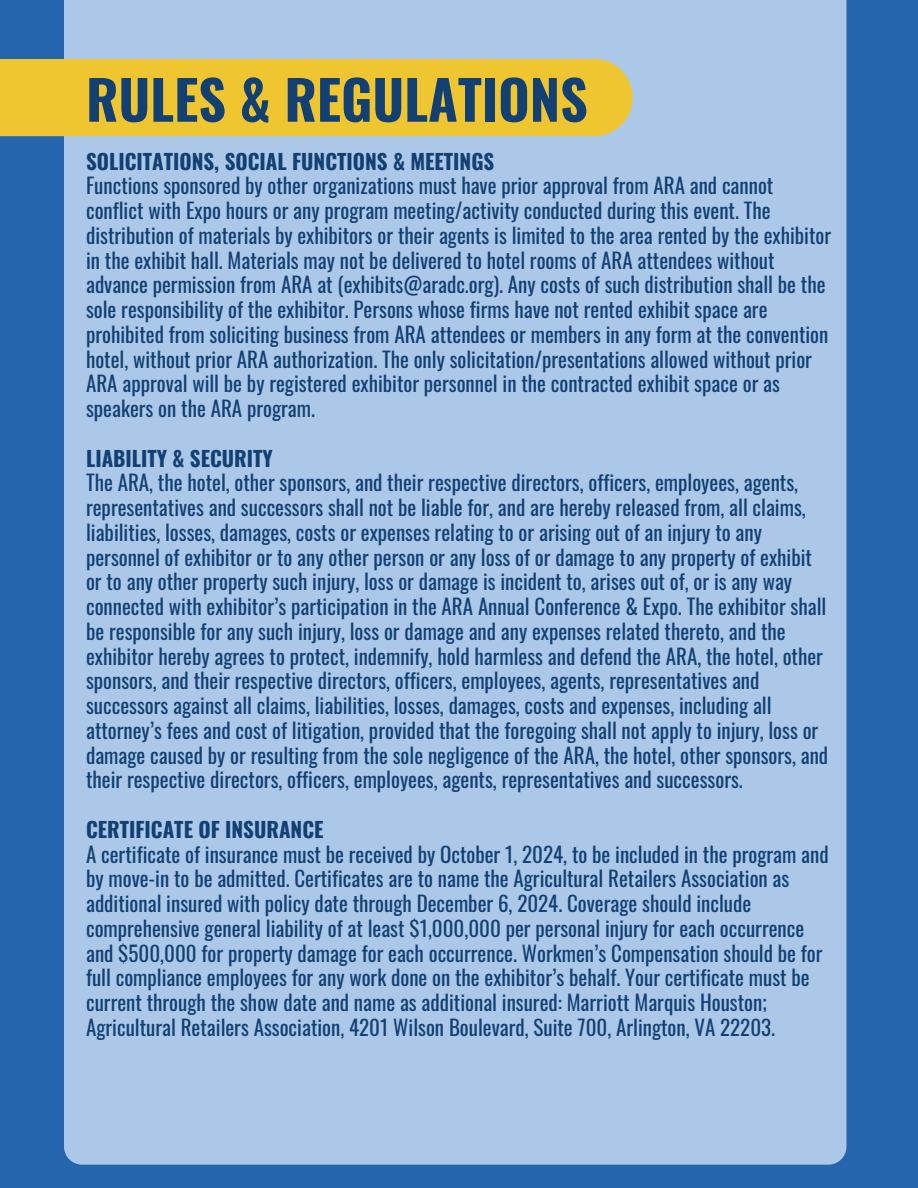
<style>
.page{position:relative;width:918px;height:1188px;background:#2565ae}
.page>*{position:absolute;margin:0;border:0;box-sizing:border-box;transform-origin:0 0}
.t1{font:700 54px "Oswald";color:#124072}
.t2{font:21px/24.8px "Oswald";color:#124072}
.t3{font:700 21px "Oswald";color:#124072}
</style>
<div class="page">
<div style="left:64px;top:0;width:782px;height:1165px;background:#abc8e9"></div>
<div style="left:0;top:59px;width:633px;height:77px;background:#f0c630"></div>
<h1 class="t1" style="left:86px;top:57px;width:503px">RULES &amp; REGULATIONS</h1>
<p class="t3" style="left:86px;top:145px;width:410px">SOLICITATIONS, SOCIAL FUNCTIONS &amp; MEETINGS</p>
<p class="t2" style="left:86px;top:173px;width:747px">Functions sponsored by other organizations must have prior approval from ARA and cannot conflict with Expo hours or any program meeting/activity conducted during this event. The distribution of materials by exhibitors or their agents is limited to the area rented by the exhibitor in the exhibit hall. Materials may not be delivered to hotel rooms of ARA attendees without advance permission from ARA at (exhibits@aradc.org). Any costs of such distribution shall be the sole responsibility of the exhibitor. Persons whose firms have not rented exhibit space are prohibited from soliciting business from ARA attendees or members in any form at the convention hotel, without prior ARA authorization. The only solicitation/presentations allowed without prior ARA approval will be by registered exhibitor personnel in the contracted exhibit space or as speakers on the ARA program.</p>
<p class="t3" style="left:86px;top:442px;width:188px">LIABILITY &amp; SECURITY</p>
<p class="t2" style="left:86px;top:470px;width:744px">The ARA, the hotel, other sponsors, and their respective directors, officers, employees, agents, representatives and successors shall not be liable for, and are hereby released from, all claims, liabilities, losses, damages, costs or expenses relating to or arising out of an injury to any personnel of exhibitor or to any other person or any loss of or damage to any property of exhibit or to any other property such injury, loss or damage is incident to, arises out of, or is any way connected with exhibitor’s participation in the ARA Annual Conference &amp; Expo. The exhibitor shall be responsible for any such injury, loss or damage and any expenses related thereto, and the exhibitor hereby agrees to protect, indemnify, hold harmless and defend the ARA, the hotel, other sponsors, and their respective directors, officers, employees, agents, representatives and successors against all claims, liabilities, losses, damages, costs and expenses, including all attorney’s fees and cost of litigation, provided that the foregoing shall not apply to injury, loss or damage caused by or resulting from the sole negligence of the ARA, the hotel, other sponsors, and their respective directors, officers, employees, agents, representatives and successors.</p>
<p class="t3" style="left:86px;top:813px;width:239px">CERTIFICATE OF INSURANCE</p>
<p class="t2" style="left:86px;top:841px;width:744px">A certificate of insurance must be received by October 1, 2024, to be included in the program and by move-in to be admitted. Certificates are to name the Agricultural Retailers Association as additional insured with policy date through December 6, 2024. Coverage should include comprehensive general liability of at least $1,000,000 per personal injury for each occurrence and $500,000 for property damage for each occurrence. Workmen’s Compensation should be for full compliance employees for any work done on the exhibitor’s behalf. Your certificate must be current through the show date and name as additional insured: Marriott Marquis Houston; Agricultural Retailers Association, 4201 Wilson Boulevard, Suite 700, Arlington, VA 22203.</p>
</div>
